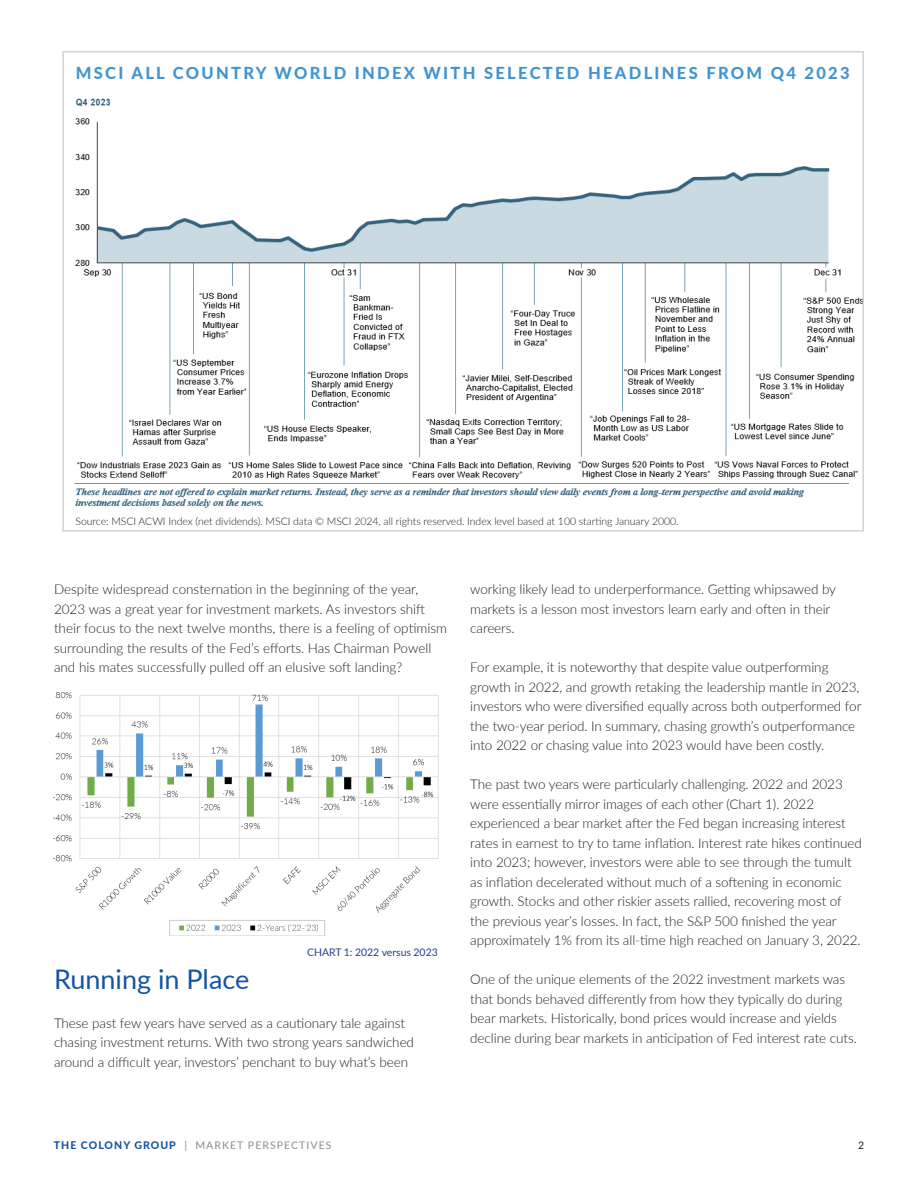
<style>
.page{position:relative;width:918px;height:1188px;background:#fff}
.page>*{position:absolute;margin:0;border:0;box-sizing:border-box;transform-origin:0 0}
.t1{font:27px "Lato";color:#1553a3}
.Paragraph_Style_2{font:800 16.5px "Lato";letter-spacing:.14em;color:#4294d0}
.t2{font:300 13.5px/19.5px "Lato";letter-spacing:-.005em;color:#231f20}
.t3{font:300 10.5px "Lato";letter-spacing:-.005em;color:#231f20}
.t4{font:500 10.5px "Lato";letter-spacing:.1em;color:#939598}
.t5{font:10.5px "Lato";letter-spacing:-.005em;color:#253f8e}
.t6{font:10.5px "Lato";color:#231f20}
.s1{font-weight:800;color:#1553a3}
</style>
<div class="page">
<img style="left:74px;top:98px;width:787px;height:410px">
<img style="left:54px;top:692px;width:385px;height:243px">
<p class="Paragraph_Style_2" style="left:76px;top:61px;width:775px">MSCI ALL COUNTRY WORLD INDEX WITH SELECTED HEADLINES FROM Q4 2023</p>
<p class="t3" style="left:76px;top:514px;width:605px">Source: MSCI ACWI Index (net dividends). MSCI data © MSCI 2024, all rights reserved. Index level based at 100 starting January 2000.</p>
<p class="t2" style="left:54px;top:579px;width:395px">Despite widespread consternation in the beginning of the year, 2023 was a great year for investment markets. As investors shift their focus to the next twelve months, there is a feeling of optimism surrounding the results of the Fed’s efforts. Has Chairman Powell and his mates successfully pulled off an elusive soft landing?</p>
<p class="t5" style="left:307px;top:944px;width:132px">CHART 1: 2022 versus 2023</p>
<p class="t1" style="left:54px;top:959px;width:197px">Running in Place</p>
<p class="t2" style="left:54px;top:1012px;width:362px">These past few years have served as a cautionary tale against chasing investment returns. With two strong years sandwiched around a difficult year, investors’ penchant to buy what’s been</p>
<p class="t2" style="left:470px;top:579px;width:367px">working likely lead to underperformance. Getting whipsawed by markets is a lesson most investors learn early and often in their careers.</p>
<p class="t2" style="left:470px;top:657px;width:393px">For example, it is noteworthy that despite value outperforming growth in 2022, and growth retaking the leadership mantle in 2023, investors who were diversified equally across both outperformed for the two-year period. In summary, chasing growth’s outperformance into 2022 or chasing value into 2023 would have been costly.</p>
<p class="t2" style="left:470px;top:774px;width:393px">The past two years were particularly challenging. 2022 and 2023 were essentially mirror images of each other (Chart 1). 2022 experienced a bear market after the Fed began increasing interest rates in earnest to try to tame inflation. Interest rate hikes continued into 2023; however, investors were able to see through the tumult as inflation decelerated without much of a softening in economic growth. Stocks and other riskier assets rallied, recovering most of the previous year’s losses. In fact, the S&amp;P 500 finished the year approximately 1% from its all-time high reached on January 3, 2022.</p>
<p class="t2" style="left:470px;top:969px;width:388px">One of the unique elements of the 2022 investment markets was that bonds behaved differently from how they typically do during bear markets. Historically, bond prices would increase and yields decline during bear markets in anticipation of Fed interest rate cuts.</p>
<p class="t4" style="left:54px;top:1138px;width:279px"><span class="s1">THE COLONY GROUP</span> | MARKET PERSPECTIVES</p>
<p class="t6" style="left:858px;top:1138px;width:8px">2</p>
</div>
